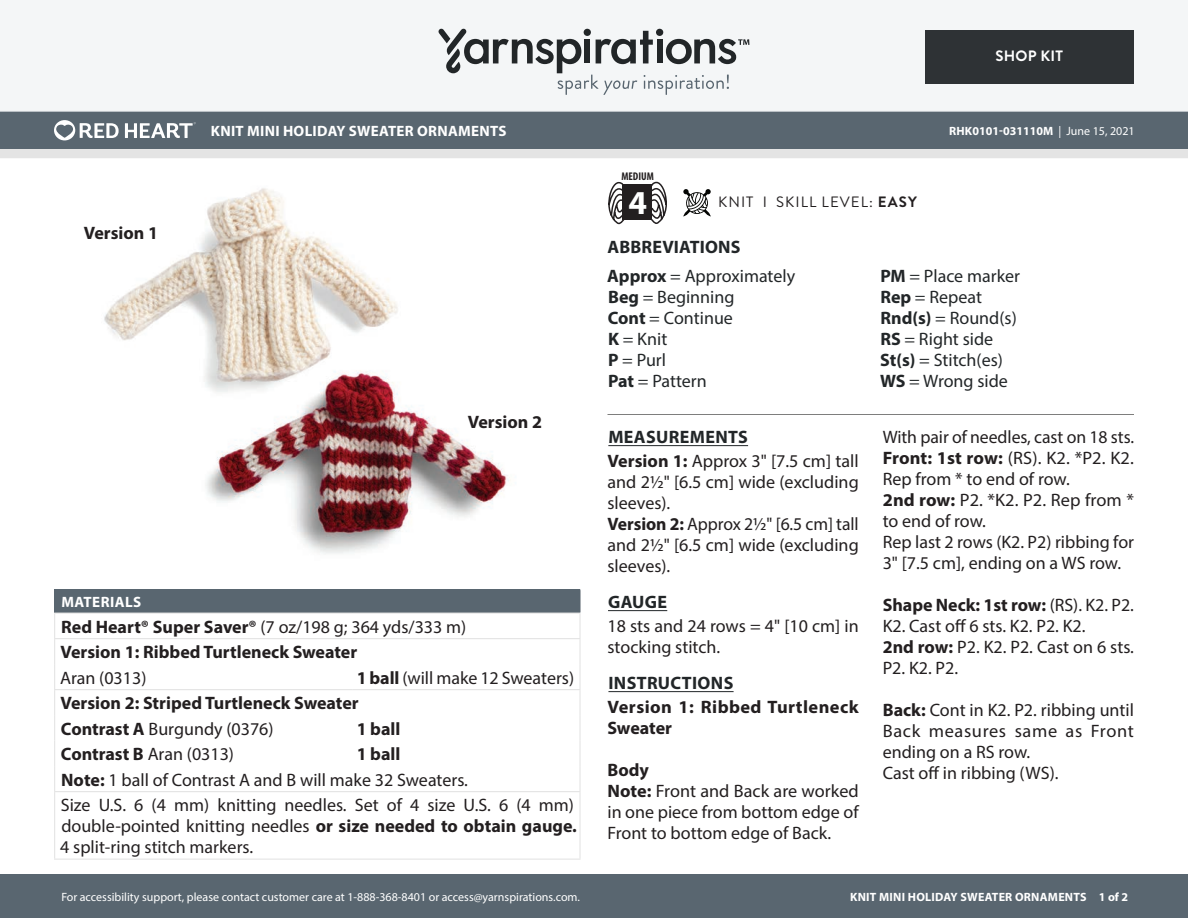
<style>
.page{position:relative;width:1188px;height:918px;background:#fff}
.page>*{position:absolute;margin:0;border:0;box-sizing:border-box;transform-origin:0 0}
.t1{font:700 33.6px "Myriad Pro";color:#fff}
.Body_-__Auto_Style_w{font:18px/21px "Myriad Pro";color:#231f20}
.Abbreviations_-_With{font:18px "Myriad Pro";color:#222628}
.Materials_-_Needle{font:18px/21px "Myriad Pro";color:#231f20}
.Material_-__Colors_i{font:18px "Myriad Pro";color:#231f20}
.Materials_-_Brand{font:700 18px "Myriad Pro";color:#231f20}
.Body_-_HEADERS_-_Und{font:700 18px "Myriad Pro";letter-spacing:.02em;color:#222628}
.Materials_-_Brand-2{font:18px "Myriad Pro";color:#231f20}
.Body_-__Auto_Style_w-2{font:700 18px/21px "Myriad Pro";letter-spacing:.025em;color:#231f20}
.Body_-_Without_auto{font:700 18px "Myriad Pro";color:#231f20}
.Material_-__Colors_i-2{font:700 18px "Myriad Pro";color:#231f20}
.Materials_-__Header{font:700 15px "Myriad Pro";letter-spacing:.02em;color:#fff}
.Type_of_pattern___Sk{font:15px "Brandon Grotesque";letter-spacing:.07em;color:#231f20}
.t2{font:700 15px "Brandon Grotesque";letter-spacing:.02em;color:#fff}
.t3{font:12px "Myriad Pro";color:#fff}
.t4{font:700 12px "Myriad Pro";letter-spacing:.02em;color:#fff}
.t5{font:700 12px "Myriad Pro";color:#fff}
.t6{font:700 condensed 11.25px "Myriad Pro";color:#231f20}
.s1{font-weight:400}
.s2{font-weight:700}
</style>
<div class="page">
<div style="left:0;top:875px;width:1188px;height:43px;background:#596670"></div>
<div style="left:0;top:149px;width:1188px;height:9px;background:#e4e4e4"></div>
<div style="left:0;top:111px;width:1188px;height:38px;background:#596670"></div>
<div style="left:0;top:0;width:1188px;height:112px;background:#f4f6f7"></div>
<svg style="left:438px;top:29px;width:311px;height:66px"></svg>
<div style="left:925px;top:30px;width:209px;height:54px;background:#2e3235"></div>
<svg style="left:54px;top:120px;width:65px;height:20px"></svg>
<svg style="left:125px;top:122px;width:71px;height:16px"></svg>
<svg style="left:683px;top:189px;width:28px;height:28px"></svg>
<svg style="left:608px;top:181px;width:18px;height:43px"></svg>
<svg style="left:649px;top:181px;width:18px;height:43px"></svg>
<div style="left:622px;top:185px;width:30px;height:35px;background:#231f20"></div>
<img style="left:104px;top:188px;width:405px;height:366px">
<hr style="left:608px;top:445px;width:140px;height:1px;background:#222628">
<hr style="left:608px;top:610px;width:59px;height:1px;background:#222628">
<hr style="left:608px;top:691px;width:126px;height:1px;background:#222628">
<hr style="left:608px;top:414px;width:526px;height:1px;background:#7e7e7d">
<div style="left:55px;top:590px;width:525px;height:23px;background:#596670"></div>
<svg style="left:580px;top:590px;width:1px;height:23px"></svg>
<hr style="left:54px;top:613px;width:298px;height:1px;background:#e4e4e4">
<hr style="left:352px;top:613px;width:229px;height:1px;background:#e4e4e4">
<hr style="left:54px;top:638px;width:298px;height:1px;background:#e4e4e4">
<hr style="left:352px;top:638px;width:229px;height:1px;background:#e4e4e4">
<hr style="left:54px;top:689px;width:298px;height:1px;background:#e4e4e4">
<hr style="left:352px;top:689px;width:229px;height:1px;background:#e4e4e4">
<hr style="left:579px;top:614px;width:2px;height:24px;background:#e4e4e4">
<hr style="left:579px;top:639px;width:2px;height:25px;background:#e4e4e4">
<hr style="left:579px;top:690px;width:2px;height:25px;background:#e4e4e4">
<svg style="left:54px;top:590px;width:1px;height:201px"></svg>
<hr style="left:579px;top:664px;width:2px;height:25px;background:#e4e4e4">
<hr style="left:579px;top:715px;width:2px;height:26px;background:#e4e4e4">
<hr style="left:579px;top:741px;width:2px;height:25px;background:#e4e4e4">
<hr style="left:579px;top:766px;width:2px;height:25px;background:#e4e4e4">
<hr style="left:54px;top:792px;width:1px;height:67px;background:#e4e4e4">
<hr style="left:54px;top:791px;width:298px;height:1px;background:#e4e4e4">
<hr style="left:352px;top:791px;width:229px;height:1px;background:#e4e4e4">
<hr style="left:579px;top:792px;width:2px;height:67px;background:#e4e4e4">
<hr style="left:54px;top:859px;width:298px;height:1px;background:#e4e4e4">
<hr style="left:352px;top:859px;width:229px;height:1px;background:#e4e4e4">
<p class="t2" style="left:995px;top:46px;width:69px">SHOP KIT</p>
<p class="Body_-_Without_auto" style="left:84px;top:221px;width:76px">Version 1</p>
<p class="Materials_-__Header" style="left:211px;top:121px;width:297px">KNIT MINI HOLIDAY SWEATER ORNAMENTS</p>
<p class="t5" style="left:949px;top:123px;width:187px">RHK0101-031110M <span class="s1">| June 15, 2021</span></p>
<p class="t6" style="left:621px;top:169px;width:34px">MEDIUM</p>
<h1 class="t1" style="left:629px;top:180px;width:20px">4</h1>
<p class="Type_of_pattern___Sk" style="left:718px;top:192px;width:200px">KNIT I SKILL LEVEL: <span class="s2">EASY</span></p>
<p class="Body_-_HEADERS_-_Und" style="left:608px;top:235px;width:135px">ABBREVIATIONS</p>
<p class="Abbreviations_-_With" style="left:607px;top:264px;width:189px"><span class="s2">Approx</span> = Approximately</p>
<p class="Abbreviations_-_With" style="left:608px;top:285px;width:128px"><span class="s2">Beg</span> = Beginning</p>
<p class="Abbreviations_-_With" style="left:608px;top:306px;width:127px"><span class="s2">Cont</span> = Continue</p>
<p class="Abbreviations_-_With" style="left:608px;top:327px;width:61px"><span class="s2">K</span> = Knit</p>
<p class="Abbreviations_-_With" style="left:608px;top:348px;width:60px"><span class="s2">P</span> = Purl</p>
<p class="Abbreviations_-_With" style="left:608px;top:369px;width:100px"><span class="s2">Pat</span> = Pattern</p>
<p class="Abbreviations_-_With" style="left:880px;top:264px;width:141px"><span class="s2">PM</span> = Place marker</p>
<p class="Abbreviations_-_With" style="left:880px;top:285px;width:103px"><span class="s2">Rep</span> = Repeat</p>
<p class="Abbreviations_-_With" style="left:880px;top:306px;width:138px"><span class="s2">Rnd(s)</span> = Round(s)</p>
<p class="Abbreviations_-_With" style="left:880px;top:327px;width:114px"><span class="s2">RS</span> = Right side</p>
<p class="Abbreviations_-_With" style="left:880px;top:348px;width:124px"><span class="s2">St(s)</span> = Stitch(es)</p>
<p class="Abbreviations_-_With" style="left:880px;top:369px;width:129px"><span class="s2">WS</span> = Wrong side</p>
<p class="Body_-_Without_auto" style="left:468px;top:410px;width:76px">Version 2</p>
<p class="Materials_-__Header" style="left:61px;top:592px;width:81px">MATERIALS</p>
<p class="Materials_-_Brand-2" style="left:61px;top:615px;width:407px"><span class="s2">Red Heart® Super Saver®</span> (7 oz/198 g; 364 yds/333 m)</p>
<p class="Materials_-_Brand" style="left:60px;top:640px;width:298px">Version 1: Ribbed Turtleneck Sweater</p>
<p class="Material_-__Colors_i" style="left:60px;top:667px;width:88px">Aran (0313)</p>
<p class="Material_-__Colors_i" style="left:357px;top:667px;width:219px"><span class="s2">1 ball</span> (will make 12 Sweaters)</p>
<p class="Materials_-_Brand" style="left:60px;top:691px;width:300px">Version 2: Striped Turtleneck Sweater</p>
<p class="Material_-__Colors_i" style="left:61px;top:718px;width:214px"><span class="s2">Contrast A</span> Burgundy (0376)</p>
<p class="Material_-__Colors_i-2" style="left:357px;top:717px;width:45px">1 ball</p>
<p class="Material_-__Colors_i" style="left:61px;top:743px;width:175px"><span class="s2">Contrast B</span> Aran (0313)</p>
<p class="Material_-__Colors_i-2" style="left:357px;top:742px;width:45px">1 ball</p>
<p class="Material_-__Colors_i" style="left:61px;top:769px;width:408px"><span class="s2">Note:</span> 1 ball of Contrast A and B will make 32 Sweaters.</p>
<p class="Materials_-_Needle" style="left:60px;top:794px;width:518px">Size U.S. 6 (4 mm) knitting needles. Set of 4 size U.S. 6 (4 mm) double-pointed knitting needles <span class="s2">or size needed to obtain gauge.<br></span>4 split-ring stitch markers.</p>
<p class="t3" style="left:61px;top:889px;width:520px">For accessibility support, please contact customer care at 1-888-368-8401 or access@yarnspirations.com.</p>
<p class="Body_-_HEADERS_-_Und" style="left:608px;top:425px;width:141px">MEASUREMENTS</p>
<p class="Body_-__Auto_Style_w" style="left:608px;top:450px;width:253px;text-align:justify"><span class="s2">Version 1:</span> Approx 3" [7.5 cm] tall and 2½" [6.5 cm] wide (excluding sleeves).</p>
<p class="Body_-__Auto_Style_w" style="left:608px;top:513px;width:253px;text-align:justify"><span class="s2">Version 2:</span> Approx 2½" [6.5 cm] tall and 2½" [6.5 cm] wide (excluding sleeves).</p>
<p class="Body_-_HEADERS_-_Und" style="left:608px;top:590px;width:61px">GAUGE</p>
<p class="Body_-__Auto_Style_w" style="left:608px;top:615px;width:253px">18 sts and 24 rows = 4" [10 cm] in stocking stitch.</p>
<p class="Body_-_HEADERS_-_Und" style="left:608px;top:671px;width:126px">INSTRUCTIONS</p>
<p class="Body_-__Auto_Style_w-2" style="left:608px;top:695px;width:253px">Version 1: Ribbed Turtleneck<br>Sweater</p>
<p class="Body_-__Auto_Style_w-2" style="left:608px;top:758px;width:43px">Body</p>
<p class="Body_-__Auto_Style_w" style="left:608px;top:780px;width:253px;text-align:justify"><span class="s2">Note:</span> Front and Back are worked in one piece from bottom edge of Front to bottom edge of Back.</p>
<p class="Body_-__Auto_Style_w" style="left:883px;top:426px;width:253px">With pair of needles, cast on 18 sts.</p>
<p class="Body_-__Auto_Style_w" style="left:883px;top:447px;width:253px"><span class="s2">Front: 1st row:</span> (RS). K2. *P2. K2.<br>Rep from * to end of row.</p>
<p class="Body_-__Auto_Style_w" style="left:883px;top:489px;width:253px"><span class="s2">2nd row:</span> P2. *K2. P2. Rep from * to end of row.</p>
<p class="Body_-__Auto_Style_w" style="left:883px;top:531px;width:253px">Rep last 2 rows (K2. P2) ribbing for<br>3" [7.5 cm], ending on a WS row.</p>
<p class="Body_-__Auto_Style_w" style="left:883px;top:594px;width:253px"><span class="s2">Shape Neck: 1st row:</span> (RS). K2. P2.<br>K2. Cast off 6 sts. K2. P2. K2.</p>
<p class="Body_-__Auto_Style_w" style="left:883px;top:636px;width:253px"><span class="s2">2nd row:</span> P2. K2. P2. Cast on 6 sts.<br>P2. K2. P2.</p>
<p class="Body_-__Auto_Style_w" style="left:883px;top:699px;width:253px;text-align:justify"><span class="s2">Back:</span> Cont in K2. P2. ribbing until Back measures same as Front ending on a RS row.</p>
<p class="Body_-__Auto_Style_w" style="left:883px;top:762px;width:177px">Cast off in ribbing (WS).</p>
<p class="t4" style="left:850px;top:889px;width:279px">KNIT MINI HOLIDAY SWEATER ORNAMENTS 1 of 2</p>
</div>
